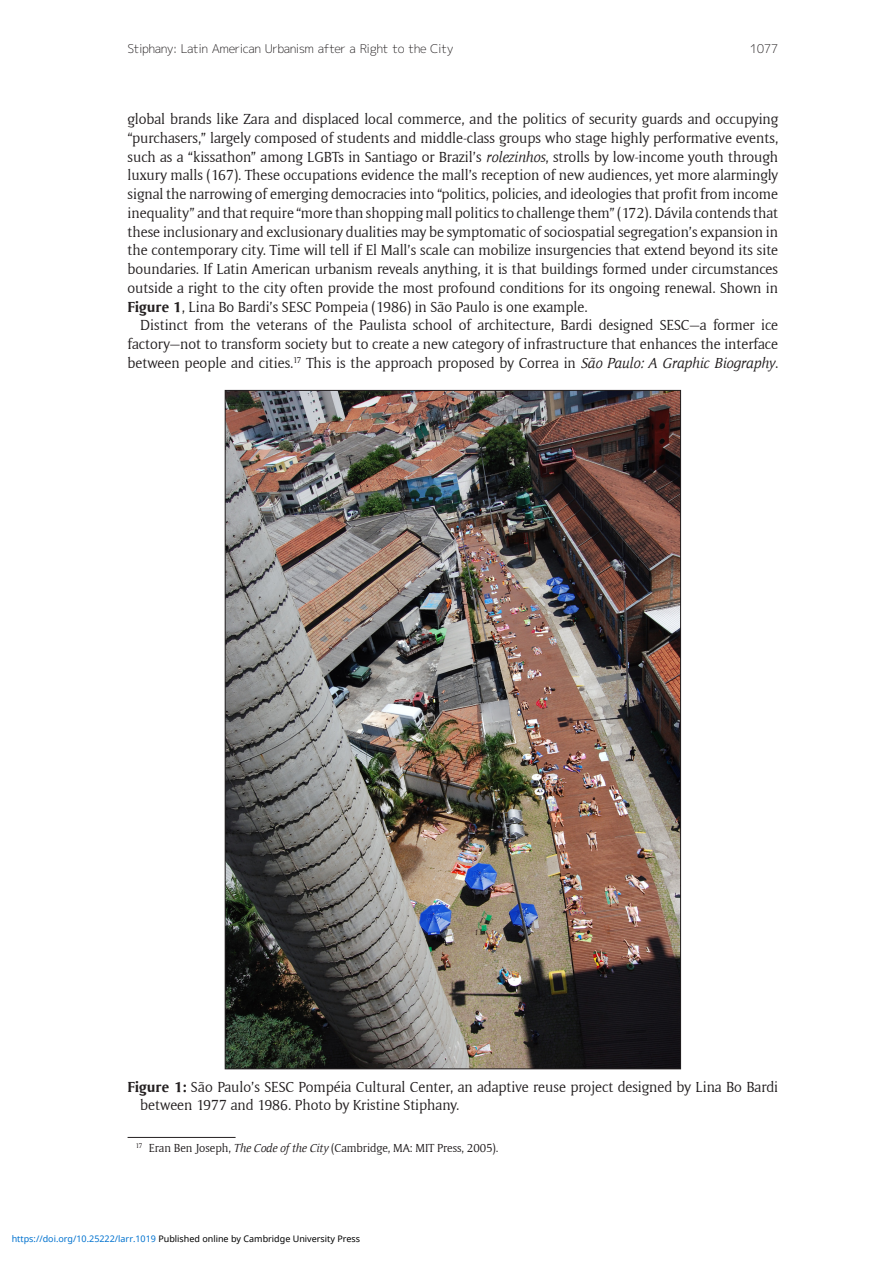
<style>
.page{position:relative;width:893px;height:1263px;background:#fff}
.page>*{position:absolute;margin:0;border:0;box-sizing:border-box;transform-origin:0 0}
.up-article-text-para{font:15px/18.8px "Memento";color:#231f20;text-align:justify}
.up-caption-text{font:15px/18px "Memento";color:#231f20}
.up-notes-text-level1{font:12px "Memento";color:#231f20}
.t1{font:12px "mplus 2 p light";letter-spacing:-.04em;color:#231f20}
.t2{font:9px "Noto Sans";color:#000}
.s1{font-style:italic}
.s2{font-weight:700}
.s3{color:#0172cf}
</style>
<div class="page">
<hr style="left:128px;top:1137px;width:108px;height:1px;background:#231f20">
<img style="left:227px;top:392px;width:452px;height:675px">
<p class="t1" style="left:128px;top:40px;width:328px">Stiphany: Latin American Urbanism after a Right to the City</p>
<p class="t1" style="left:750px;top:40px;width:30px">1077</p>
<p class="up-article-text-para" style="left:128px;top:110px;width:652px">global brands like Zara and displaced local commerce, and the politics of security guards and occupying “purchasers,” largely composed of students and middle-class groups who stage highly performative events, such as a “kissathon” among LGBTs in Santiago or Brazil’s <span class="s1">rolezinhos</span>, strolls by low-income youth through luxury malls (167). These occupations evidence the mall’s reception of new audiences, yet more alarmingly signal the narrowing of emerging democracies into “politics, policies, and ideologies that profit from income inequality” and that require “more than shopping mall politics to challenge them” (172). Dávila contends that these inclusionary and exclusionary dualities may be symptomatic of sociospatial segregation’s expansion in the contemporary city. Time will tell if El Mall’s scale can mobilize insurgencies that extend beyond its site boundaries. If Latin American urbanism reveals anything, it is that buildings formed under circumstances outside a right to the city often provide the most profound conditions for its ongoing renewal. Shown in <span class="s2">Figure 1</span>, Lina Bo Bardi’s SESC Pompeia (1986) in São Paulo is one example.</p>
<p class="up-article-text-para" style="left:128px;top:316px;width:652px;text-indent:13px">Distinct from the veterans of the Paulista school of architecture, Bardi designed SESC—a former ice factory—not to transform society but to create a new category of infrastructure that enhances the interface between people and cities.<sup>17</sup> This is the approach proposed by Correa in <span class="s1">São Paulo: A Graphic Biography</span>.</p>
<p class="up-caption-text" style="left:140px;top:1077px;width:639px;text-indent:-13px"><span class="s2">Figure 1:</span> São Paulo’s SESC Pompéia Cultural Center, an adaptive reuse project designed by Lina Bo Bardi between 1977 and 1986. Photo by Kristine Stiphany.</p>
<p class="up-notes-text-level1" style="left:135px;top:1141px;width:364px"><sup>17</sup> Eran Ben Joseph, <span class="s1">The Code of the City</span> (Cambridge, MA: MIT Press, 2005).</p>
<p class="t2" style="left:12px;top:1232px;width:350px"><span class="s3">https://doi.org/10.25222/larr.1019</span> Published online by Cambridge University Press</p>
</div>
